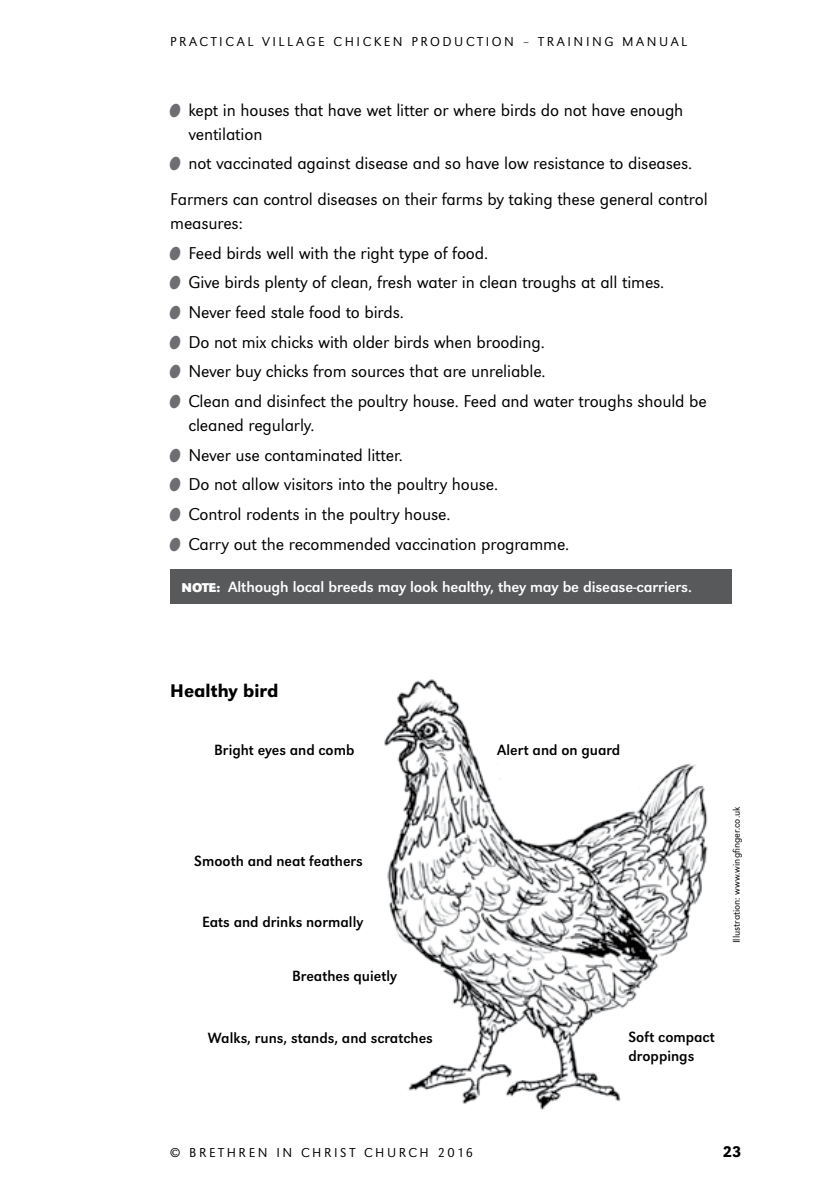
<style>
.page{position:relative;width:840px;height:1191px;background:#fff}
.page>*{position:absolute;margin:0;border:0;box-sizing:border-box;transform-origin:0 0}
.t1{font:500 19px "URW Grotesk T";color:#000}
.t2{font:17.8px/24px "URW Grotesk T Ligh";letter-spacing:-.01em;color:#000}
.t3{font:500 16px "URW Grotesk T";color:#000}
.t4{font:15.6px "URW Grotesk T";letter-spacing:-.01em;color:#fff}
.t5{font:15.4px/19px "URW Grotesk T";color:#000}
.t6{font:13.4px "URW Grotesk T Ligh";letter-spacing:.19em;color:#000}
.t7{font:10px "URW Grotesk T Ligh";color:#000}
.s1{color:#6d6e71}
.s2{font-weight:700;font-size:13.2px}
</style>
<div class="page">
<div style="left:170px;top:569px;width:561px;height:35px;background:#58595b"></div>
<img style="left:384px;top:679px;width:324px;height:431px">
<p class="t6" style="left:170px;top:34px;width:518px">PRACTICAL VILLAGE CHICKEN PRODUCTION – TRAINING MANUAL</p>
<p class="t2" style="left:188px;top:98px;width:496px;text-indent:-20px"><span class="s1">●</span> kept in houses that have wet litter or where birds do not have enough ventilation</p>
<p class="t2" style="left:168px;top:146px;width:540px;line-height:35.4px"><span class="s1">●</span> not vaccinated against disease and so have low resistance to diseases.<br>Farmers can control diseases on their farms by taking these general control</p>
<p class="t2" style="left:170px;top:211px;width:74px">measures:</p>
<p class="t2" style="left:168px;top:240px;width:321px"><span class="s1">●</span> Feed birds well with the right type of food.</p>
<p class="t2" style="left:168px;top:270px;width:497px"><span class="s1">●</span> Give birds plenty of clean, fresh water in clean troughs at all times.</p>
<p class="t2" style="left:168px;top:300px;width:237px"><span class="s1">●</span> Never feed stale food to birds.</p>
<p class="t2" style="left:168px;top:329px;width:377px"><span class="s1">●</span> Do not mix chicks with older birds when brooding.</p>
<p class="t2" style="left:168px;top:359px;width:378px"><span class="s1">●</span> Never buy chicks from sources that are unreliable.</p>
<p class="t2" style="left:188px;top:389px;width:519px;text-indent:-20px"><span class="s1">●</span> Clean and disinfect the poultry house. Feed and water troughs should be cleaned regularly.</p>
<p class="t2" style="left:168px;top:442px;width:236px"><span class="s1">●</span> Never use contaminated litter.</p>
<p class="t2" style="left:168px;top:472px;width:331px"><span class="s1">●</span> Do not allow visitors into the poultry house.</p>
<p class="t2" style="left:168px;top:502px;width:283px"><span class="s1">●</span> Control rodents in the poultry house.</p>
<p class="t2" style="left:168px;top:531px;width:402px"><span class="s1">●</span> Carry out the recommended vaccination programme.</p>
<p class="t4" style="left:181px;top:578px;width:511px"><span class="s2">NOTE:</span> Although local breeds may look healthy, they may be disease-carriers.</p>
<p class="t1" style="left:170px;top:679px;width:110px">Healthy bird</p>
<p class="t5" style="left:214px;top:740px;width:142px">Bright eyes and comb</p>
<p class="t5" style="left:497px;top:740px;width:125px">Alert and on guard</p>
<p class="t5" style="left:194px;top:851px;width:170px">Smooth and neat feathers</p>
<p class="t5" style="left:202px;top:912px;width:162px">Eats and drinks normally</p>
<p class="t5" style="left:292px;top:966px;width:106px">Breathes quietly</p>
<p class="t5" style="left:208px;top:1028px;width:226px">Walks, runs, stands, and scratches</p>
<p class="t7" style="left:730px;top:943px;width:138px;rotate:-90deg">Illustration: www.wingfinger.co.uk</p>
<p class="t5" style="left:628px;top:1026px;width:88px">Soft compact droppings</p>
<p class="t6" style="left:170px;top:1144px;width:304px">© BRETHREN IN CHRIST CHURCH 2016</p>
<p class="t3" style="left:722px;top:1142px;width:20px">23</p>
</div>
